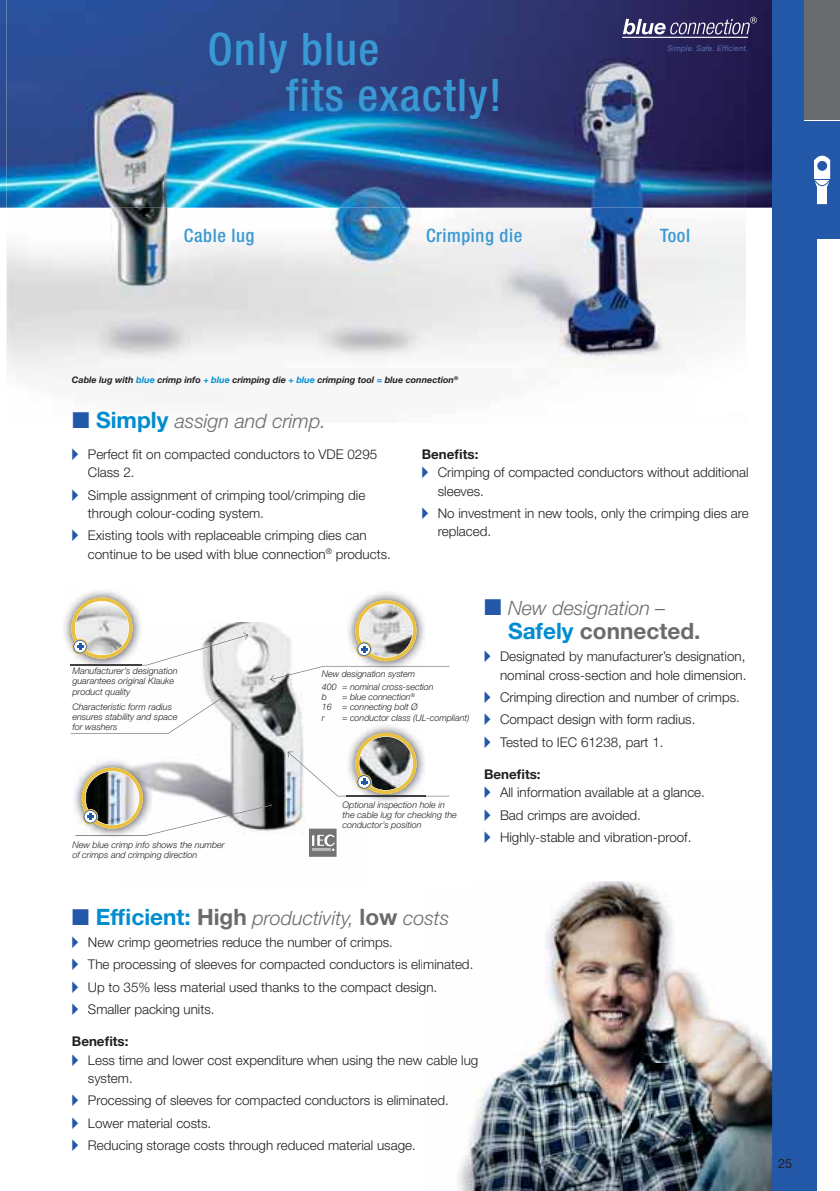
<style>
.page{position:relative;width:840px;height:1191px;background:#fff}
.page>*{position:absolute;margin:0;border:0;box-sizing:border-box;transform-origin:0 0}
.t1{font:500 condensed 45px/45.6px "Helvetica Neue";letter-spacing:.03em;color:#3999d5}
.t2{font:700 22.6px "Helvetica Neue LT Pro";color:#696b6d}
.t3{font:italic 300 19.8px "Helvetica Neue";color:#696b6d}
.t4{font:500 condensed 18.6px "Helvetica Neue";letter-spacing:.03em;color:#3b99d4}
.t5{font:300 13.4px/22.4px "Helvetica Neue LT Pro";color:#231f20}
.t6{font:700 13.4px "Helvetica Neue LT Pro";color:#231f20}
.t7{font:12.6px "Helvetica Neue LT Pro";color:#231f20}
.t8{font:italic 300 9px/10.2px "Helvetica Neue";color:#231f20}
.t9{font:italic 700 9px "Helvetica Neue";color:#231f20}
.t10{font:italic 7.6px "Helvetica Neue LT Pro";letter-spacing:.02em;color:#5b73b8}
.s1{color:#008cce}
.s2{color:#2357a7}
.s3{font-family:"Helvetica Neue LT Pro";font-weight:700;font-style:normal;font-size:22.6px;color:#008cce}
.s4{font-weight:700}
.s5{font-family:"Helvetica Neue LT Pro";font-weight:700;font-style:normal;font-size:22.6px}
.s6{color:#6a6b6e}
</style>
<div class="page">
<img style="left:0;top:0;width:771px;height:208px">
<div style="left:771px;top:0;width:44px;height:1191px;background:#2357a7"></div>
<img style="left:7px;top:0;width:738px;height:373px">
<div style="left:210px;top:32px;width:167px;height:41px;background:#2e4688"></div>
<img style="left:208px;top:78px;width:289px;height:41px">
<img style="left:457px;top:881px;width:315px;height:310px">
<img style="left:457px;top:959px;width:15px;height:13px">
<img style="left:457px;top:1055px;width:21px;height:12px">
<img style="left:142px;top:622px;width:204px;height:235px">
<img style="left:457px;top:881px;width:15px;height:6px">
<svg style="left:71px;top:696px;width:152px;height:38px"></svg>
<img style="left:74px;top:758px;width:78px;height:79px">
<svg style="left:82px;top:767px;width:61px;height:61px"></svg>
<img style="left:64px;top:591px;width:64px;height:76px">
<img style="left:71px;top:665px;width:71px;height:1px">
<svg style="left:71px;top:597px;width:61px;height:61px"></svg>
<svg style="left:75px;top:771px;width:197px;height:64px"></svg>
<svg style="left:71px;top:601px;width:177px;height:64px"></svg>
<img style="left:360px;top:725px;width:52px;height:77px">
<img style="left:346px;top:796px;width:79px;height:1px">
<img style="left:348px;top:592px;width:77px;height:74px">
<div style="left:355px;top:600px;width:61px;height:61px;background:#eac03f;border-radius:50%"></div>
<svg style="left:287px;top:736px;width:162px;height:60px"></svg>
<svg style="left:357px;top:603px;width:56px;height:55px;background:#cac5b5"></svg>
<svg style="left:309px;top:828px;width:27px;height:29px"></svg>
<svg style="left:270px;top:666px;width:179px;height:16px"></svg>
<hr style="left:621px;top:37px;width:126px;height:1px;background:#fff">
<svg style="left:622px;top:17px;width:134px;height:17px;background:#605b83"></svg>
<div style="left:803px;top:120px;width:36px;height:119px;background:#2357a7"></div>
<svg style="left:814px;top:155px;width:16px;height:50px"></svg>
<div style="left:803px;top:0;width:36px;height:120px;background:#696b6d"></div>
<hr style="left:803px;top:120px;width:36px;height:1px;background:#fff">
<h1 class="t1" style="left:286px;top:30px;width:217px;text-indent:-78px">Only blue<br>fits exactly!</h1>
<p class="t10" style="left:667px;top:44px;width:82px">Simple. Safe. Efficient.</p>
<h3 class="t4" style="left:184px;top:228px;width:72px">Cable lug</h3>
<h3 class="t4" style="left:426px;top:228px;width:98px">Crimping die</h3>
<h3 class="t4" style="left:659px;top:228px;width:32px">Tool</h3>
<p class="t9" style="left:72px;top:376px;width:387px">Cable lug with <span class="s1">blue</span> crimp info <span class="s1">+ blue</span> crimping die <span class="s1">+ blue</span> crimping tool <span class="s1">=</span> blue connection<sup>®</sup></p>
<h3 class="t3" style="left:72px;top:413px;width:255px"><span class="s2">■</span> <span class="s3">Simply</span> assign and crimp.</h3>
<p class="t5" style="left:88px;top:447px;width:291px;line-height:18.4px;text-indent:-16px"><span class="s2">▸</span> Perfect fit on compacted conductors to VDE 0295<br>Class 2.</p>
<p class="t5" style="left:88px;top:487px;width:279px;line-height:18.4px;text-indent:-16px"><span class="s2">▸</span> Simple assignment of crimping tool/crimping die through colour-coding system.</p>
<p class="t5" style="left:88px;top:528px;width:304px;line-height:18.4px;text-indent:-16px"><span class="s2">▸</span> Existing tools with replaceable crimping dies can continue to be used with blue connection<sup>®</sup> products.</p>
<p class="t6" style="left:421px;top:449px;width:58px">Benefits:</p>
<p class="t5" style="left:421px;top:463px;width:328px"><span class="s2">▸</span> Crimping of compacted conductors without additional</p>
<p class="t5" style="left:437px;top:481px;width:48px">sleeves.</p>
<p class="t5" style="left:437px;top:506px;width:312px;line-height:18.4px;text-indent:-16px"><span class="s2">▸</span> No investment in new tools, only the crimping dies are replaced.</p>
<p class="t8" style="left:72px;top:667px;width:107px">Manufacturer’s designation guarantees original Klauke product quality</p>
<p class="t8" style="left:72px;top:702px;width:107px">Characteristic form radius ensures stability and space for washers</p>
<p class="t8" style="left:72px;top:840px;width:154px">New blue crimp info shows the number of crimps and crimping direction</p>
<p class="t8" style="left:322px;top:667px;width:113px;line-height:13.4px">New designation system<br>400 = nominal cross-section</p>
<p class="t8" style="left:322px;top:693px;width:7px">b</p>
<p class="t8" style="left:322px;top:693px;width:97px;text-indent:20px">= blue connection<sup>®<br></sup>16 = connecting bolt Ø r</p>
<p class="t8" style="left:342px;top:713px;width:128px">= conductor class (UL-compliant)</p>
<p class="t8" style="left:342px;top:800px;width:116px">Optional inspection hole in the cable lug for checking the conductor’s position</p>
<h3 class="t3" style="left:483px;top:601px;width:183px"><span class="s2">■</span> New designation –</h3>
<h2 class="t2" style="left:507px;top:623px;width:194px"><span class="s1">Safely</span> connected.</h2>
<p class="t5" style="left:483px;top:649px;width:264px;line-height:18.4px;text-align:right"><span class="s2">▸</span> Designated by manufacturer’s designation, nominal cross-section and hole dimension.</p>
<p class="t5" style="left:483px;top:687px;width:257px"><span class="s2">▸</span> Crimping direction and number of crimps. <span class="s2">▸</span> Compact design with form radius.<br><span class="s2">▸</span> Tested to IEC 61238, part 1.</p>
<p class="t5" style="left:483px;top:766px;width:222px;line-height:18.4px"><span class="s4">Benefits:<br></span><span class="s2">▸</span> All information available at a glance.</p>
<p class="t5" style="left:483px;top:805px;width:209px"><span class="s2">▸</span> Bad crimps are avoided.<br><span class="s2">▸</span> Highly-stable and vibration-proof.</p>
<h3 class="t3" style="left:72px;top:910px;width:378px"><span class="s2">■</span> <span class="s3">Efficient:</span> <span class="s5">High</span> productivity, <span class="s5">low</span> c<span class="s6">osts</span></h3>
<p class="t5" style="left:72px;top:932px;width:403px"><span class="s2">▸</span> New crimp geometries reduce the number of crimps.<br><span class="s2">▸</span> The processing of sleeves for compacted conductors is eliminated. <span class="s2">▸</span> Up to 35% less material used thanks to the compact design.<br><span class="s2">▸</span> Smaller packing units.</p>
<p class="t6" style="left:72px;top:1036px;width:58px">Benefits:</p>
<p class="t5" style="left:72px;top:1050px;width:408px"><span class="s2">▸</span> Less time and lower cost expenditure when using the new cable lug</p>
<p class="t5" style="left:88px;top:1068px;width:46px">system.</p>
<p class="t5" style="left:72px;top:1090px;width:378px"><span class="s2">▸</span> Processing of sleeves for compacted conductors is eliminated. <span class="s2">▸</span> Lower material costs.<br><span class="s2">▸</span> Reducing storage costs through reduced material usage.</p>
<p class="t7" style="left:777px;top:1159px;width:16px">25</p>
</div>
